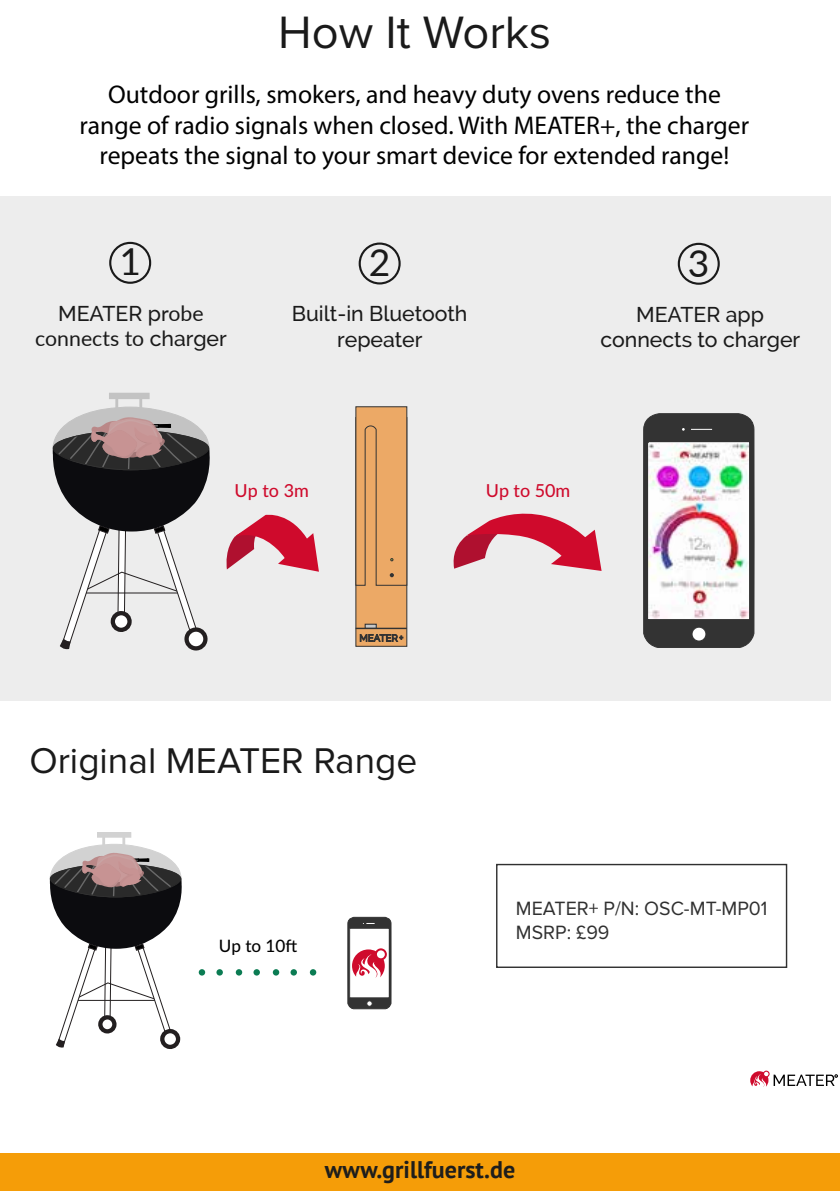
<style>
.page{position:relative;width:840px;height:1191px;background:#fff}
.page>*{position:absolute;margin:0;border:0;box-sizing:border-box;transform-origin:0 0}
.t1{font:47px "Proxima Nova";color:#1a1a1a}
.t2{font:37.2px "Lato";color:#1a1a1a}
.t3{font:37px "Proxima Nova";color:#1a1a1a}
.t4{font:25.6px/30.8px "Myriad Pro";color:#000;text-align:center}
.t5{font:700 24px "PT Sans";color:#1e1e1c}
.t6{font:500 21.2px/25.4px "Raleway";color:#1a1a1a;text-align:center}
.t7{font:21.2px "Lato";color:#1a1a1a}
.t8{font:20px/24px "Proxima Nova";color:#303030}
.t9{font:500 18px "Lato";color:#cf0a2c}
.t10{font:500 17.2px "Lato";color:#000}
.s1{font-family:"Lato";font-weight:400}
.s2{font-family:"Raleway";font-weight:500}
</style>
<div class="page">
<div style="left:0;top:195px;width:830px;height:505px;background:#ededed"></div>
<svg style="left:226px;top:514px;width:93px;height:58px"></svg>
<svg style="left:453px;top:513px;width:148px;height:58px"></svg>
<div style="left:355px;top:417px;width:52px;height:229px;background:#eca966"></div>
<svg style="left:359px;top:634px;width:44px;height:8px"></svg>
<hr style="left:365px;top:624px;width:11px;height:4px;background:#c7c7c7">
<div style="left:364px;top:623px;width:12px;height:6px;border:1px solid #333"></div>
<hr style="left:355px;top:627px;width:51px;height:2px;background:#333">
<svg style="left:355px;top:406px;width:52px;height:180px"></svg>
<svg style="left:643px;top:414px;width:111px;height:234px;background:#444"></svg>
<img style="left:648px;top:443px;width:100px;height:175px">
<div style="left:109px;top:242px;width:42px;height:42px;border:2px solid #1a1a1a;border-radius:50%"></div>
<div style="left:358px;top:242px;width:42px;height:42px;border:2px solid #1a1a1a;border-radius:50%"></div>
<div style="left:677px;top:243px;width:42px;height:42px;border:2px solid #1a1a1a;border-radius:50%"></div>
<svg style="left:199px;top:969px;width:6px;height:6px"></svg>
<div style="left:216px;top:969px;width:7px;height:6px;background:#0b7c53;border-radius:50%"></div>
<svg style="left:236px;top:969px;width:6px;height:6px"></svg>
<div style="left:253px;top:969px;width:7px;height:6px;background:#0b7c53;border-radius:50%"></div>
<svg style="left:273px;top:969px;width:6px;height:6px"></svg>
<div style="left:290px;top:969px;width:7px;height:6px;background:#0b7c53;border-radius:50%"></div>
<svg style="left:310px;top:969px;width:6px;height:6px"></svg>
<svg style="left:347px;top:917px;width:44px;height:92px"></svg>
<div style="left:160px;top:1028px;width:20px;height:21px;border:4px solid #231f20;border-radius:50%"></div>
<svg style="left:49px;top:843px;width:133px;height:205px"></svg>
<hr style="left:102px;top:833px;width:3px;height:16px;background:#000">
<hr style="left:122px;top:833px;width:3px;height:16px;background:#000">
<div style="left:97px;top:832px;width:34px;height:5px;background:#d2d2d2"></div>
<div style="left:495px;top:864px;width:291px;height:104px;border:1px solid #303030"></div>
<svg style="left:750px;top:1070px;width:87px;height:17px"></svg>
<div style="left:184px;top:627px;width:24px;height:24px;border:4px solid #231f20;border-radius:50%"></div>
<svg style="left:52px;top:406px;width:158px;height:244px"></svg>
<hr style="left:115px;top:394px;width:3px;height:18px;background:#000">
<hr style="left:139px;top:394px;width:3px;height:18px;background:#000">
<div style="left:109px;top:393px;width:40px;height:5px;background:#c3c3c3"></div>
<div style="left:0;top:1153px;width:839px;height:38px;background:#f59d08"></div>
<h1 class="t1" style="left:278px;top:6px;width:274px">How It Works</h1>
<p class="t4" style="left:79px;top:78px;width:670px">Outdoor grills, smokers, and heavy duty ovens reduce the range of radio signals when closed. With MEATER+, the charger repeats the signal to your smart device for extended range!</p>
<h2 class="t2" style="left:119px;top:235px;width:23px">1</h2>
<p class="t6" style="left:58px;top:301px;width:147px">MEATER p<span class="s1">robe</span></p>
<p class="t7" style="left:35px;top:323px;width:193px">connects to <span class="s2">charger</span></p>
<h2 class="t2" style="left:368px;top:236px;width:23px">2</h2>
<p class="t6" style="left:292px;top:301px;width:177px">Built-in Bluetooth repeater</p>
<h2 class="t2" style="left:687px;top:237px;width:23px">3</h2>
<p class="t6" style="left:600px;top:301px;width:201px">MEATER app connects to charger</p>
<p class="t9" style="left:234px;top:478px;width:76px">Up to 3m</p>
<p class="t9" style="left:485px;top:478px;width:86px">Up to 50m</p>
<h3 class="t3" style="left:29px;top:739px;width:389px">Original MEATER Range</h3>
<p class="t10" style="left:219px;top:933px;width:80px">Up to 10ft</p>
<p class="t8" style="left:515px;top:896px;width:253px">MEATER+ P/N: OSC-MT-MP01<br>MSRP: £99</p>
<p class="t5" style="left:324px;top:1153px;width:192px">www.grillfuerst.de</p>
</div>
